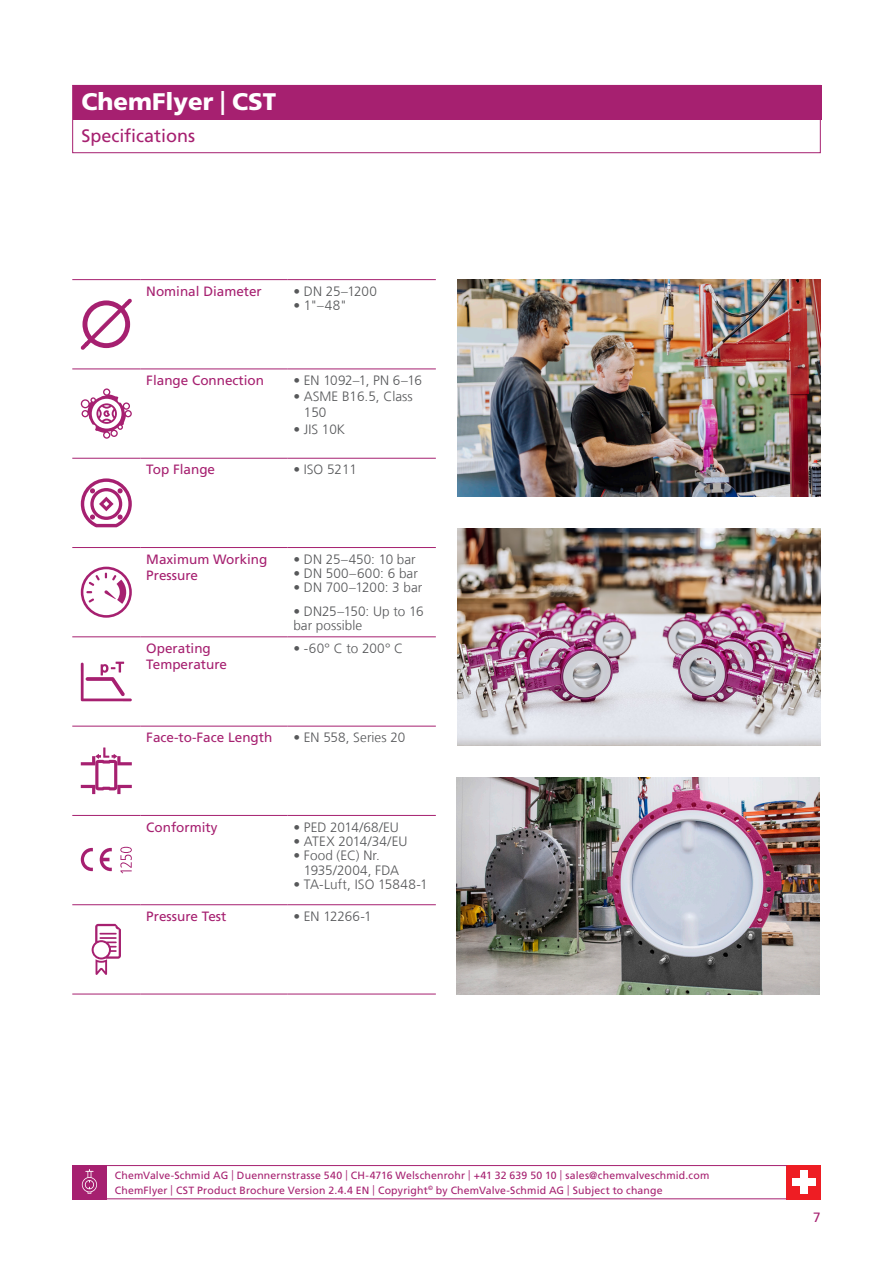
<style>
.page{position:relative;width:893px;height:1263px;background:#fff}
.page>*{position:absolute;margin:0;border:0;box-sizing:border-box;transform-origin:0 0}
.t1{font:900 24px "Frutiger LT Com";color:#fff}
.Page_Title_-_Brochur{font:18px "Frutiger LT Com";color:#a62070}
.Lauftext_8pt_LT{font:300 13.5px/14.4px "Frutiger LT Com";color:#57585a}
.t2{font:13.5px "Frutiger LT Com";color:#a62070}
.t3{font:10.5px/15px "Frutiger LT Com";letter-spacing:.015em;color:#a62070}
.s1{font-weight:700}
.s2{font-weight:300}
</style>
<div class="page">
<div style="left:73px;top:86px;width:748px;height:34px;background:#a62070"></div>
<div style="left:72px;top:85px;width:749px;height:68px;border:1px solid #a62070"></div>
<hr style="left:72px;top:279px;width:68px;height:1px;background:#a62070">
<hr style="left:140px;top:279px;width:147px;height:1px;background:#a62070">
<hr style="left:287px;top:279px;width:149px;height:1px;background:#a62070">
<hr style="left:72px;top:369px;width:68px;height:1px;background:#a62070">
<hr style="left:140px;top:369px;width:147px;height:1px;background:#a62070">
<hr style="left:287px;top:369px;width:149px;height:1px;background:#a62070">
<hr style="left:72px;top:458px;width:68px;height:1px;background:#a62070">
<hr style="left:140px;top:458px;width:147px;height:1px;background:#a62070">
<hr style="left:287px;top:458px;width:149px;height:1px;background:#a62070">
<hr style="left:72px;top:547px;width:68px;height:1px;background:#a62070">
<hr style="left:140px;top:547px;width:147px;height:1px;background:#a62070">
<hr style="left:287px;top:547px;width:149px;height:1px;background:#a62070">
<hr style="left:72px;top:636px;width:68px;height:1px;background:#a62070">
<hr style="left:140px;top:636px;width:147px;height:1px;background:#a62070">
<hr style="left:287px;top:636px;width:149px;height:1px;background:#a62070">
<hr style="left:72px;top:726px;width:68px;height:1px;background:#a62070">
<hr style="left:140px;top:726px;width:147px;height:1px;background:#a62070">
<hr style="left:287px;top:726px;width:149px;height:1px;background:#a62070">
<hr style="left:72px;top:904px;width:68px;height:1px;background:#a62070">
<hr style="left:140px;top:904px;width:147px;height:1px;background:#a62070">
<hr style="left:287px;top:904px;width:149px;height:1px;background:#a62070">
<hr style="left:72px;top:815px;width:68px;height:1px;background:#a62070">
<hr style="left:140px;top:815px;width:147px;height:1px;background:#a62070">
<hr style="left:287px;top:815px;width:149px;height:1px;background:#a62070">
<hr style="left:72px;top:994px;width:68px;height:1px;background:#a62070">
<hr style="left:140px;top:994px;width:147px;height:1px;background:#a62070">
<hr style="left:287px;top:994px;width:149px;height:1px;background:#a62070">
<svg style="left:81px;top:299px;width:51px;height:51px"></svg>
<svg style="left:81px;top:388px;width:51px;height:51px"></svg>
<svg style="left:81px;top:478px;width:51px;height:49px"></svg>
<svg style="left:81px;top:567px;width:51px;height:51px"></svg>
<svg style="left:81px;top:662px;width:51px;height:39px"></svg>
<svg style="left:81px;top:747px;width:51px;height:47px"></svg>
<svg style="left:81px;top:848px;width:12px;height:23px"></svg>
<svg style="left:100px;top:848px;width:12px;height:23px"></svg>
<svg style="left:120px;top:847px;width:12px;height:26px"></svg>
<svg style="left:92px;top:924px;width:29px;height:51px"></svg>
<img style="left:457px;top:528px;width:364px;height:217px">
<img style="left:457px;top:279px;width:364px;height:217px">
<img style="left:456px;top:777px;width:364px;height:217px">
<div style="left:72px;top:1165px;width:34px;height:34px;background:#a62070"></div>
<svg style="left:82px;top:1169px;width:15px;height:25px"></svg>
<div style="left:787px;top:1165px;width:34px;height:34px;background:#ee1d23"></div>
<div style="left:792px;top:1178px;width:23px;height:8px;background:#fff"></div>
<div style="left:800px;top:1170px;width:8px;height:24px;background:#fff"></div>
<hr style="left:72px;top:1165px;width:715px;height:1px;background:#a62070">
<hr style="left:72px;top:1198px;width:715px;height:1px;background:#a62070">
<p class="t1" style="left:82px;top:87px;width:196px">ChemFlyer <span class="s1">|</span> CST</p>
<p class="Page_Title_-_Brochur" style="left:82px;top:125px;width:115px">Specifications</p>
<p class="t2" style="left:146px;top:283px;width:117px">Nominal Diameter</p>
<p class="Lauftext_8pt_LT" style="left:293px;top:284px;width:85px">• DN 25–1200</p>
<p class="Lauftext_8pt_LT" style="left:293px;top:298px;width:56px">• 1"–48"</p>
<p class="t2" style="left:146px;top:372px;width:119px">Flange Connection</p>
<p class="Lauftext_8pt_LT" style="left:293px;top:373px;width:130px">• EN 1092–1, PN 6–16</p>
<p class="Lauftext_8pt_LT" style="left:304px;top:388px;width:110px;line-height:16.2px;text-indent:-11px">• ASME B16.5, Class<br>150</p>
<p class="Lauftext_8pt_LT" style="left:293px;top:422px;width:53px">• JIS 10K</p>
<p class="t2" style="left:146px;top:461px;width:70px">Top Flange</p>
<p class="Lauftext_8pt_LT" style="left:293px;top:462px;width:65px">• ISO 5211</p>
<p class="t2" style="left:146px;top:551px;width:123px">Maximum Working</p>
<p class="t2" style="left:146px;top:567px;width:53px">Pressure</p>
<p class="t2" style="left:146px;top:640px;width:66px">Operating</p>
<p class="t2" style="left:146px;top:656px;width:82px">Temperature</p>
<p class="Lauftext_8pt_LT" style="left:293px;top:552px;width:124px">• DN 25–450: 10 bar</p>
<p class="Lauftext_8pt_LT" style="left:293px;top:566px;width:126px">• DN 500–600: 6 bar</p>
<p class="Lauftext_8pt_LT" style="left:293px;top:580px;width:131px">• DN 700–1200: 3 bar</p>
<p class="Lauftext_8pt_LT" style="left:293px;top:604px;width:132px">• DN25–150: Up to 16 bar possible</p>
<p class="Lauftext_8pt_LT" style="left:293px;top:641px;width:111px">• -60° C to 200° C</p>
<p class="t2" style="left:146px;top:729px;width:128px">Face-to-Face Length</p>
<p class="Lauftext_8pt_LT" style="left:293px;top:730px;width:113px">• EN 558, Series 20</p>
<p class="t2" style="left:146px;top:818px;width:73px">Conformity</p>
<p class="Lauftext_8pt_LT" style="left:293px;top:819px;width:107px">• PED 2014/68/EU</p>
<p class="Lauftext_8pt_LT" style="left:293px;top:834px;width:116px">• ATEX 2014/34/EU</p>
<p class="Lauftext_8pt_LT" style="left:304px;top:848px;width:97px;text-indent:-11px">• Food (EC) Nr.<br>1935/2004, FDA</p>
<p class="Lauftext_8pt_LT" style="left:293px;top:877px;width:136px">• TA-Luft, ISO 15848-1</p>
<p class="t2" style="left:146px;top:908px;width:82px">Pressure Test</p>
<p class="Lauftext_8pt_LT" style="left:293px;top:909px;width:80px">• EN 12266-1</p>
<p class="t3" style="left:115px;top:1167px;width:596px">ChemValve-Schmid AG <span class="s2">|</span> Duennernstrasse 540 <span class="s2">|</span> CH-4716 Welschenrohr <span class="s2">|</span> +41 32 639 50 10 <span class="s2">|</span> sales@chemvalveschmid.com<br>ChemFlyer <span class="s2">|</span> CST Product Brochure Version 2.4.4 EN <span class="s2">|</span> Copyright<sup>©</sup> by ChemValve-Schmid AG <span class="s2">|</span> Subject to change</p>
<p class="t2" style="left:813px;top:1209px;width:9px">7</p>
</div>
